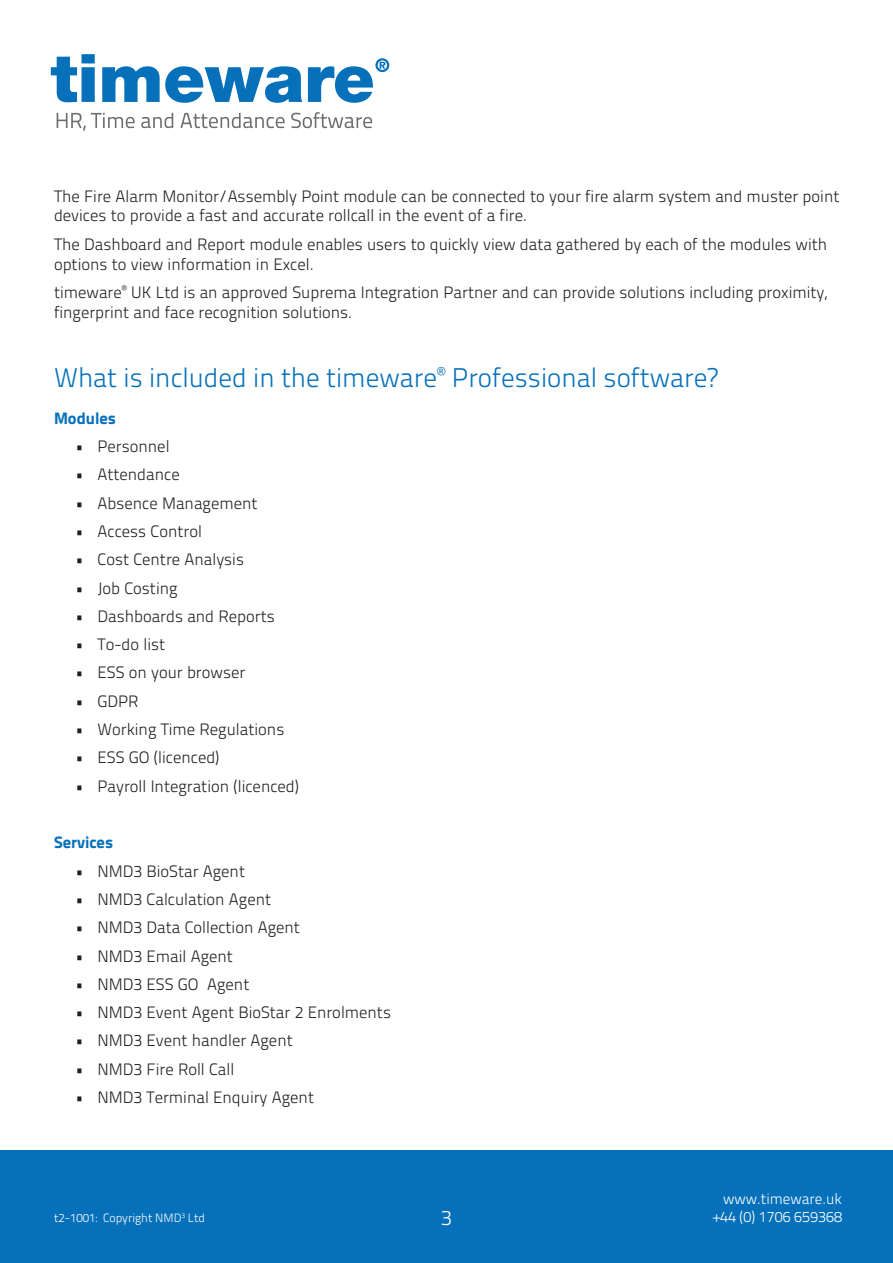
<style>
.page{position:relative;width:893px;height:1263px;background:#fff}
.page>*{position:absolute;margin:0;border:0;box-sizing:border-box;transform-origin:0 0}
.t1{font:27px "Titillium Text 22 L 250 wt";color:#0671ba}
.t2{font:21px "Titillium Text 22 L 250 wt";color:#fff}
.t3{font:16.5px/19.8px "Titillium Text 22 L 250 wt";color:#231f20}
.t4{font:16.5px "Titillium Text 22 L 999 wt";color:#0671ba}
.t5{font:15px "Titillium Text 22 L 250 wt";color:#fff}
.t6{font:12px "Titillium Text 22 L 250 wt";color:#fff}
</style>
<div class="page">
<div style="left:0;top:1150px;width:893px;height:113px;background:#0671ba"></div>
<svg style="left:51px;top:54px;width:338px;height:49px"></svg>
<svg style="left:57px;top:112px;width:315px;height:19px"></svg>
<p class="t3" style="left:54px;top:185px;width:787px">The Fire Alarm Monitor/Assembly Point module can be connected to your fire alarm system and muster point devices to provide a fast and accurate rollcall in the event of a fire.</p>
<p class="t3" style="left:54px;top:233px;width:775px">The Dashboard and Report module enables users to quickly view data gathered by each of the modules with options to view information in Excel.</p>
<p class="t3" style="left:54px;top:281px;width:775px">timeware<sup>®</sup> UK Ltd is an approved Suprema Integration Partner and can provide solutions including proximity, fingerprint and face recognition solutions.</p>
<p class="t1" style="left:54px;top:358px;width:665px">What is included in the timeware<sup>®</sup> Professional software?</p>
<p class="t4" style="left:54px;top:405px;width:64px">Modules</p>
<p class="t3" style="left:75px;top:435px;width:96px">• Personnel</p>
<p class="t3" style="left:75px;top:464px;width:106px">• Attendance</p>
<p class="t3" style="left:75px;top:492px;width:184px">• Absence Management</p>
<p class="t3" style="left:75px;top:520px;width:128px">• Access Control</p>
<p class="t3" style="left:75px;top:549px;width:170px">• Cost Centre Analysis</p>
<p class="t3" style="left:75px;top:577px;width:104px">• Job Costing</p>
<p class="t3" style="left:75px;top:605px;width:201px">• Dashboards and Reports</p>
<p class="t3" style="left:75px;top:634px;width:91px">• To-do list</p>
<p class="t3" style="left:75px;top:662px;width:171px">• ESS on your browser</p>
<p class="t3" style="left:75px;top:690px;width:65px">• GDPR</p>
<p class="t3" style="left:75px;top:718px;width:211px">• Working Time Regulations</p>
<p class="t3" style="left:75px;top:747px;width:146px">• ESS GO (licenced)</p>
<p class="t3" style="left:75px;top:775px;width:225px">• Payroll Integration (licenced)</p>
<p class="t4" style="left:54px;top:829px;width:61px">Services</p>
<p class="t3" style="left:75px;top:860px;width:171px">• NMD3 BioStar Agent</p>
<p class="t3" style="left:75px;top:888px;width:197px">• NMD3 Calculation Agent</p>
<p class="t3" style="left:75px;top:917px;width:226px">• NMD3 Data Collection Agent</p>
<p class="t3" style="left:75px;top:945px;width:159px">• NMD3 Email Agent</p>
<p class="t3" style="left:75px;top:973px;width:176px">• NMD3 ESS GO Agent</p>
<p class="t3" style="left:75px;top:1001px;width:317px">• NMD3 Event Agent BioStar 2 Enrolments</p>
<p class="t3" style="left:75px;top:1030px;width:219px">• NMD3 Event handler Agent</p>
<p class="t3" style="left:75px;top:1058px;width:161px">• NMD3 Fire Roll Call</p>
<p class="t3" style="left:75px;top:1086px;width:240px">• NMD3 Terminal Enquiry Agent</p>
<p class="t6" style="left:54px;top:1209px;width:153px">t2-1001: Copyright NMD<sup>3</sup> Ltd</p>
<p class="t5" style="left:723px;top:1187px;width:120px">www.timeware.uk</p>
<p class="t2" style="left:441px;top:1202px;width:13px">3</p>
<p class="t5" style="left:714px;top:1205px;width:130px">+44 (0) 1706 659368</p>
</div>
